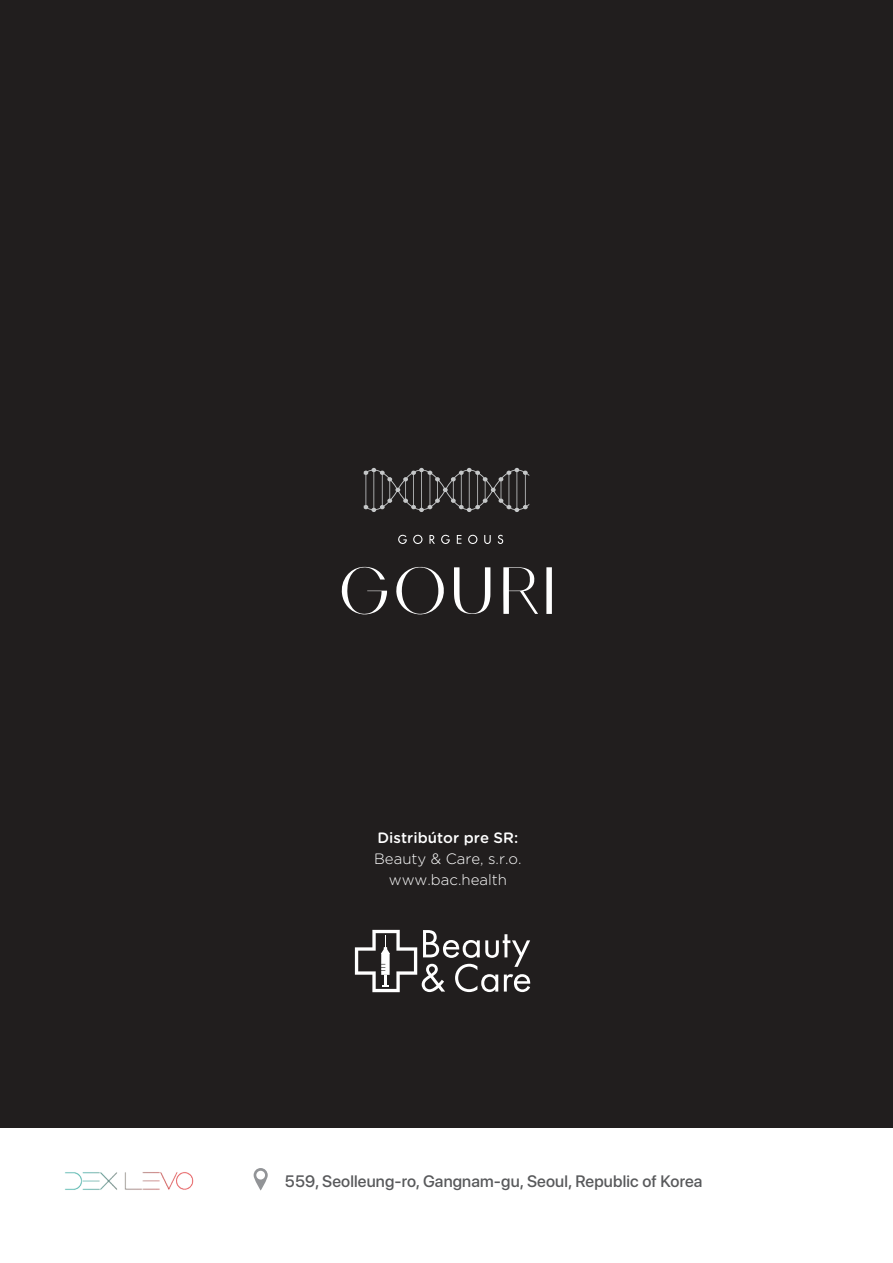
<style>
.page{position:relative;width:893px;height:1263px;background:#fff}
.page>*{position:absolute;margin:0;border:0;box-sizing:border-box;transform-origin:0 0}
.t1{font:500 16.5px "SF Pro Display";letter-spacing:.01em;color:#58595b}
.t2{font:300 15px/21px "Gotham Rounded";color:#fff;text-align:center}
.t3{font:500 15px "Gotham Rounded";color:#fff}
</style>
<div class="page">
<img style="left:65px;top:1172px;width:129px;height:18px">
<svg style="left:254px;top:1168px;width:14px;height:22px"></svg>
<div style="left:0;top:0;width:893px;height:1128px;background:#211e1e"></div>
<svg style="left:355px;top:930px;width:175px;height:62px"></svg>
<svg style="left:396px;top:566px;width:48px;height:48px"></svg>
<svg style="left:341px;top:567px;width:46px;height:47px"></svg>
<svg style="left:546px;top:567px;width:6px;height:47px"></svg>
<svg style="left:454px;top:567px;width:36px;height:47px"></svg>
<svg style="left:503px;top:567px;width:35px;height:47px"></svg>
<svg style="left:413px;top:535px;width:9px;height:9px"></svg>
<svg style="left:468px;top:535px;width:9px;height:9px"></svg>
<svg style="left:441px;top:534px;width:9px;height:10px"></svg>
<svg style="left:398px;top:534px;width:9px;height:10px"></svg>
<svg style="left:429px;top:535px;width:6px;height:9px"></svg>
<svg style="left:484px;top:535px;width:7px;height:9px"></svg>
<svg style="left:457px;top:535px;width:4px;height:9px"></svg>
<svg style="left:498px;top:535px;width:5px;height:9px"></svg>
<svg style="left:364px;top:468px;width:165px;height:44px"></svg>
<p class="t3" style="left:377px;top:826px;width:142px">Distribútor pre SR:</p>
<p class="t2" style="left:374px;top:847px;width:149px">Beauty &amp; Care, s.r.o. www.bac.health</p>
<p class="t1" style="left:285px;top:1169px;width:419px">559, Seolleung-ro, Gangnam-gu, Seoul, Republic of Korea</p>
</div>
